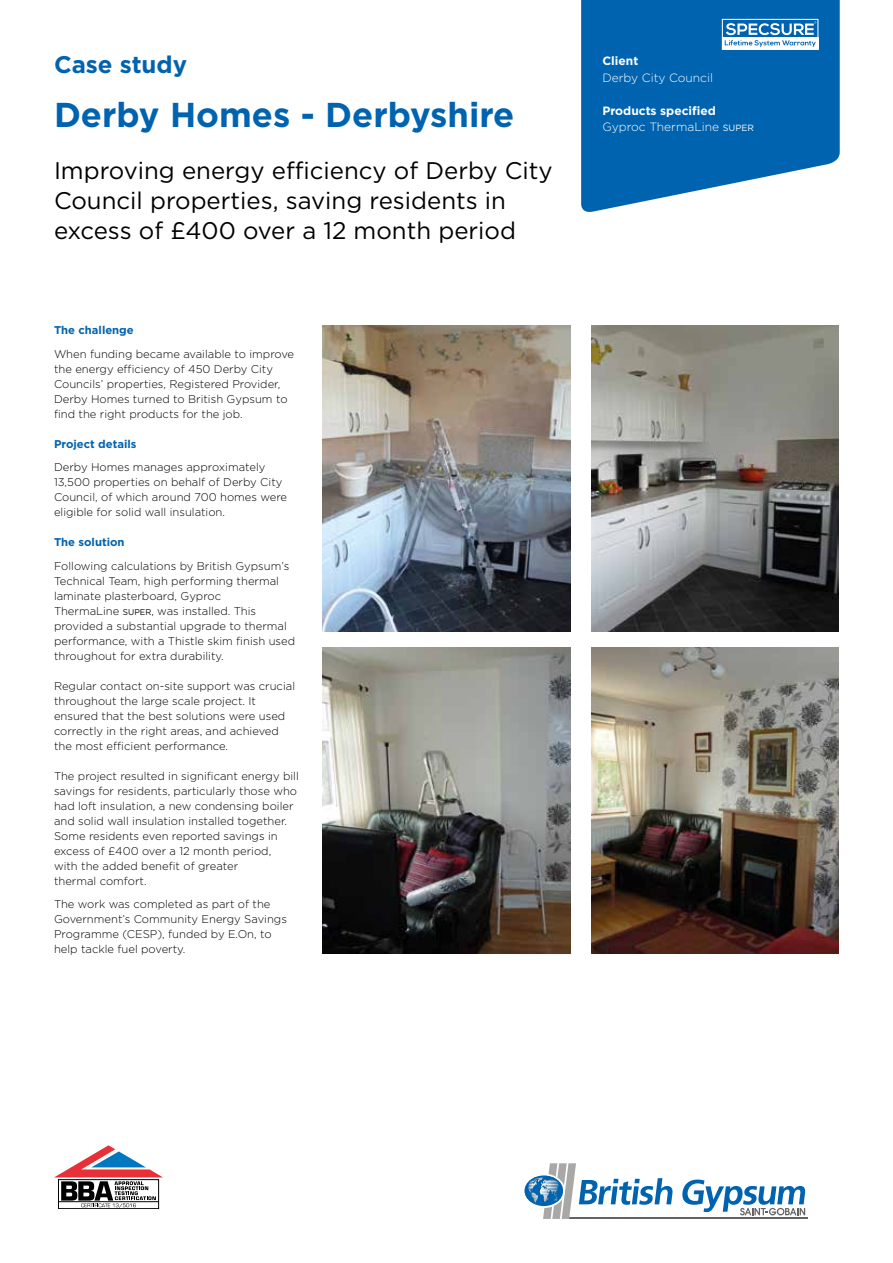
<style>
.page{position:relative;width:893px;height:1263px;background:#fff}
.page>*{position:absolute;margin:0;border:0;box-sizing:border-box;transform-origin:0 0}
.t1{font:700 34.5px "Gotham";color:#0063af}
.t2{font:24px/30px "Gotham";color:#000}
.t3{font:700 24px "Gotham";color:#0063af}
.t4{font:700 12px/16.5px "Gotham";color:#fff}
.t5{font:300 12px "Gotham";color:#fff}
.t6{font:300 11.25px/15px "Gotham";color:#000}
.t7{font:700 11.25px "Gotham";color:#0063af}
.s1{font-weight:400;font-size:8.25px}
.s2{font-weight:300}
.s3{font-weight:400;font-size:9px}
</style>
<div class="page">
<svg style="left:581px;top:0;width:259px;height:212px;background:#1f76b8"></svg>
<img style="left:323px;top:325px;width:247px;height:306px">
<hr style="left:569px;top:1218px;width:239px;height:1px;background:#646363">
<svg style="left:682px;top:1179px;width:123px;height:36px"></svg>
<svg style="left:525px;top:1163px;width:148px;height:56px"></svg>
<div style="left:58px;top:1179px;width:101px;height:30px;border:1px solid #000"></div>
<svg style="left:54px;top:1145px;width:109px;height:63px"></svg>
<img style="left:591px;top:325px;width:247px;height:306px">
<img style="left:323px;top:647px;width:247px;height:307px">
<img style="left:591px;top:647px;width:248px;height:307px">
<svg style="left:722px;top:19px;width:96px;height:31px"></svg>
<h2 class="t3" style="left:54px;top:49px;width:135px">Case study</h2>
<h1 class="t1" style="left:54px;top:92px;width:462px">Derby Homes - Derbyshire</h1>
<h2 class="t2" style="left:54px;top:155px;width:500px">Improving energy efficiency of Derby City<br>Council properties, saving residents in excess of £400 over a 12 month period</h2>
<p class="t7" style="left:54px;top:323px;width:81px">The challenge</p>
<p class="t6" style="left:54px;top:346px;width:242px">When funding became available to improve the energy efficiency of 450 Derby City Councils’ properties, Registered Provider, Derby Homes turned to British Gypsum to find the right products for the job.</p>
<p class="t7" style="left:54px;top:436px;width:84px">Project details</p>
<p class="t6" style="left:54px;top:459px;width:235px">Derby Homes manages approximately 13,500 properties on behalf of Derby City Council, of which around 700 homes were eligible for solid wall insulation.</p>
<p class="t7" style="left:54px;top:535px;width:72px">The solution</p>
<p class="t6" style="left:54px;top:558px;width:243px">Following calculations by British Gypsum’s Technical Team, high performing thermal laminate plasterboard, Gyproc<br>ThermaLine <span class="s1">SUPER</span>, was installed. This provided a substantial upgrade to thermal performance, with a Thistle skim finish used throughout for extra durability.</p>
<p class="t6" style="left:54px;top:678px;width:243px">Regular contact on-site support was crucial throughout the large scale project. It ensured that the best solutions were used correctly in the right areas, and achieved the most efficient performance.</p>
<p class="t6" style="left:54px;top:768px;width:246px">The project resulted in significant energy bill savings for residents, particularly those who had loft insulation, a new condensing boiler and solid wall insulation installed together.<br>Some residents even reported savings in excess of £400 over a 12 month period,<br>with the added benefit of greater<br>thermal comfort.</p>
<p class="t6" style="left:54px;top:896px;width:234px">The work was completed as part of the Government’s Community Energy Savings Programme (CESP), funded by E.On, to help tackle fuel poverty.</p>
<p class="t4" style="left:602px;top:53px;width:37px">Client</p>
<p class="t5" style="left:602px;top:70px;width:112px">Derby City Council</p>
<p class="t4" style="left:602px;top:102px;width:153px">Products specified<br><span class="s2">Gyproc ThermaLine</span> <span class="s3">SUPER</span></p>
</div>
